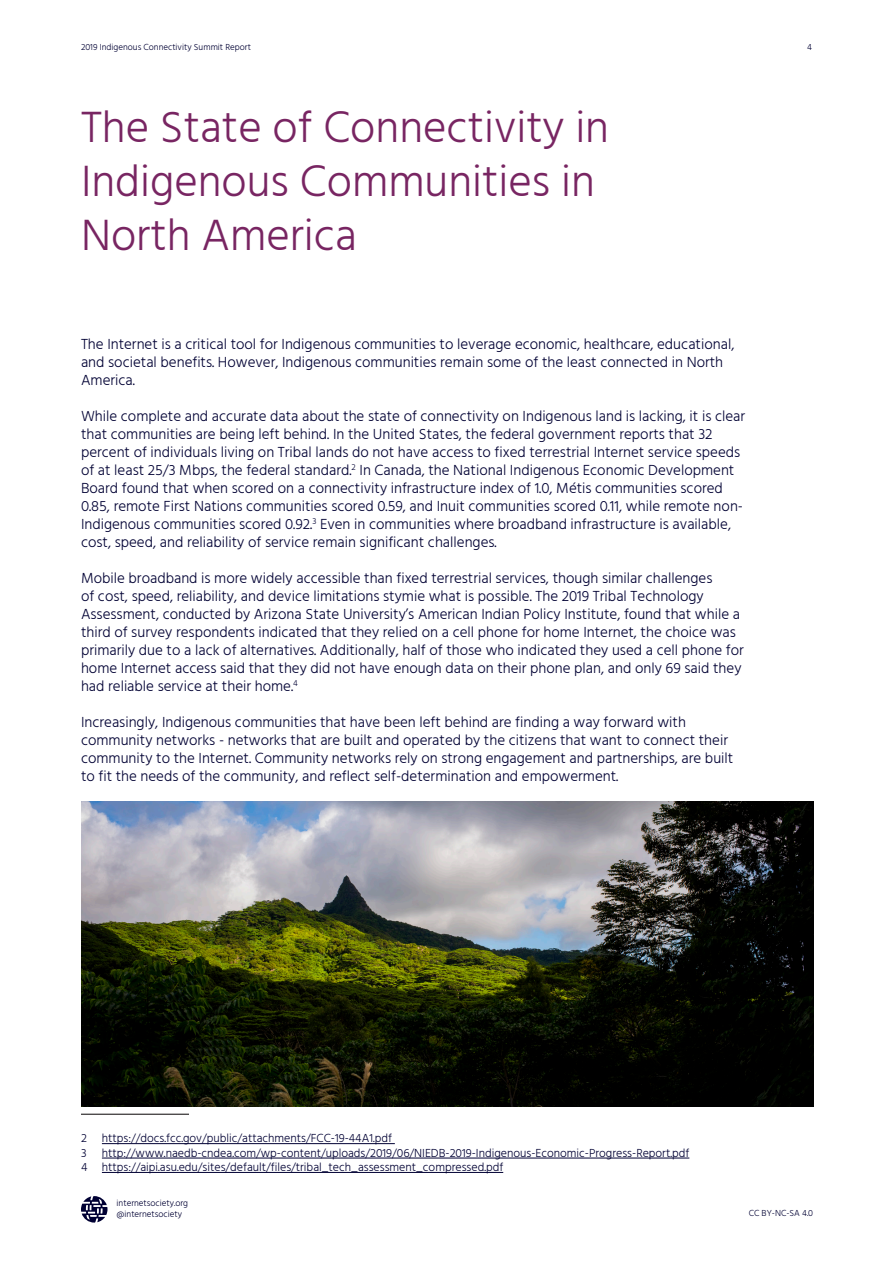
<style>
.page{position:relative;width:893px;height:1263px;background:#fff}
.page>*{position:absolute;margin:0;border:0;box-sizing:border-box;transform-origin:0 0}
.t1{font:300 45px/54px "Hind";color:#782562}
.Body_Copy{font:300 15px/18px "Hind";color:#003}
.Footnote{font:300 12px "Hind";color:#003}
.t2{font:300 9px/10.8px "Hind";color:#003}
</style>
<div class="page">
<svg style="left:81px;top:1196px;width:26px;height:26px"></svg>
<hr style="left:81px;top:1114px;width:108px;height:1px;background:#231f20">
<hr style="left:102px;top:1143px;width:293px;height:1px;background:#003">
<hr style="left:102px;top:1158px;width:587px;height:1px;background:#003">
<hr style="left:102px;top:1172px;width:401px;height:1px;background:#003">
<img style="left:82px;top:801px;width:731px;height:305px">
<p class="t2" style="left:81px;top:42px;width:171px">2019 Indigenous Connectivity Summit Report</p>
<p class="t2" style="left:807px;top:42px;width:6px">4</p>
<h1 class="t1" style="left:81px;top:102px;width:530px">The State of Connectivity in<br>Indigenous Communities in<br>North America</h1>
<p class="Body_Copy" style="left:81px;top:336px;width:655px">The Internet is a critical tool for Indigenous communities to leverage economic, healthcare, educational, and societal benefits. However, Indigenous communities remain some of the least connected in North<br>America.</p>
<p class="Body_Copy" style="left:81px;top:408px;width:666px">While complete and accurate data about the state of connectivity on Indigenous land is lacking, it is clear that communities are being left behind. In the United States, the federal government reports that 32 percent of individuals living on Tribal lands do not have access to fixed terrestrial Internet service speeds of at least 25/3 Mbps, the federal standard.<sup>2</sup> In Canada, the National Indigenous Economic Development Board found that when scored on a connectivity infrastructure index of 1.0, Métis communities scored 0.85, remote First Nations communities scored 0.59, and Inuit communities scored 0.11, while remote non-Indigenous communities scored 0.92.<sup>3</sup> Even in communities where broadband infrastructure is available, cost, speed, and reliability of service remain significant challenges.</p>
<p class="Body_Copy" style="left:81px;top:570px;width:664px">Mobile broadband is more widely accessible than fixed terrestrial services, though similar challenges<br>of cost, speed, reliability, and device limitations stymie what is possible. The 2019 Tribal Technology Assessment, conducted by Arizona State University’s American Indian Policy Institute, found that while a third of survey respondents indicated that they relied on a cell phone for home Internet, the choice was primarily due to a lack of alternatives. Additionally, half of those who indicated they used a cell phone for home Internet access said that they did not have enough data on their phone plan, and only 69 said they had reliable service at their home.<sup>4</sup></p>
<p class="Body_Copy" style="left:81px;top:714px;width:654px">Increasingly, Indigenous communities that have been left behind are finding a way forward with community networks - networks that are built and operated by the citizens that want to connect their community to the Internet. Community networks rely on strong engagement and partnerships, are built to fit the needs of the community, and reflect self-determination and empowerment.</p>
<p class="Footnote" style="left:81px;top:1130px;width:312px">2 https://docs.fcc.gov/public/attachments/FCC-19-44A1.pdf</p>
<p class="Footnote" style="left:81px;top:1144px;width:7px">3</p>
<p class="Footnote" style="left:102px;top:1144px;width:589px">http://www.naedb-cndea.com/wp-content/uploads/2019/06/NIEDB-2019-Indigenous-Economic-Progress-Report.pdf</p>
<p class="Footnote" style="left:81px;top:1159px;width:424px">4 https://aipi.asu.edu/sites/default/files/tribal_tech_assessment_compressed.pdf</p>
<p class="t2" style="left:117px;top:1198px;width:73px">internetsociety.org @internetsociety</p>
<p class="t2" style="left:749px;top:1208px;width:66px">CC BY-NC-SA 4.0</p>
</div>
